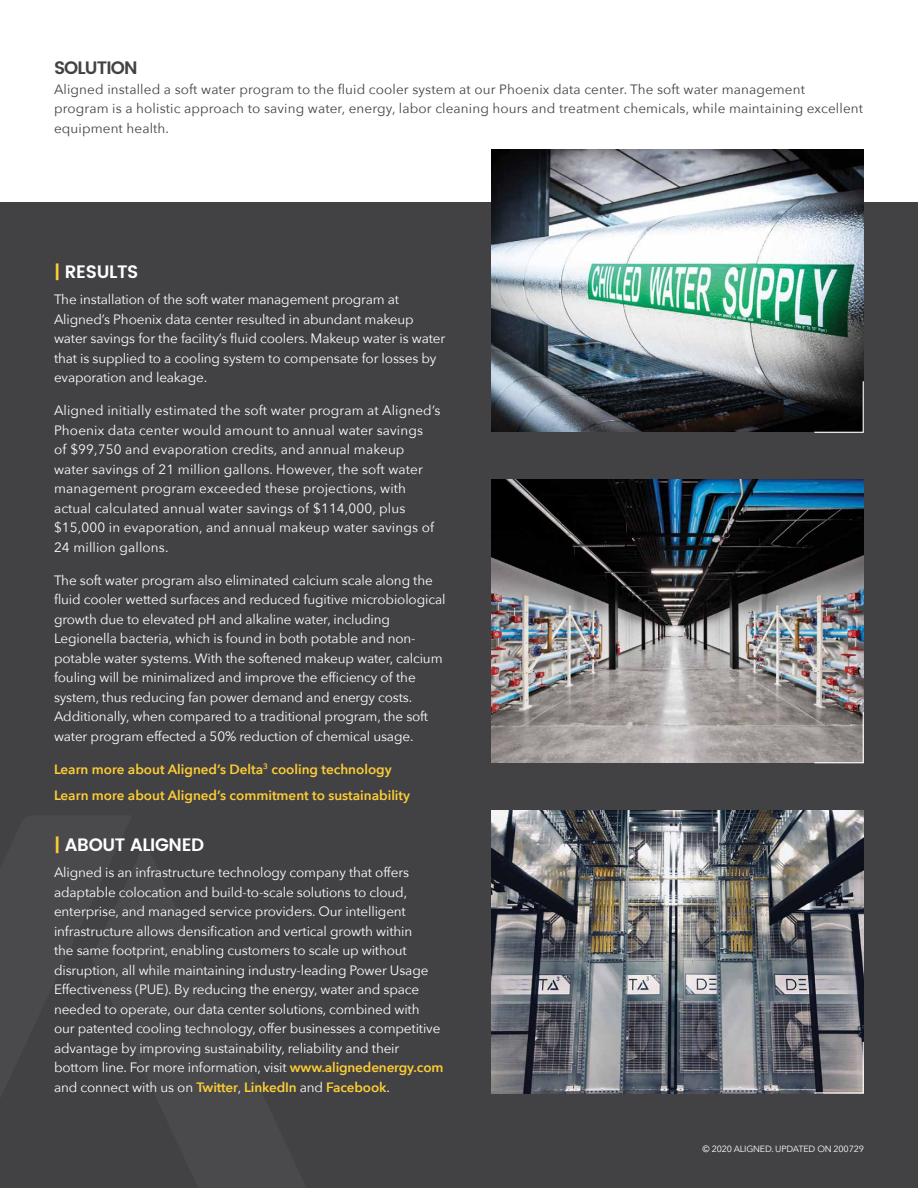
<style>
.page{position:relative;width:918px;height:1188px;background:#fff}
.page>*{position:absolute;margin:0;border:0;box-sizing:border-box;transform-origin:0 0}
.t1{font:600 18px "Poppins";letter-spacing:-.02em;color:#fff}
.t2{font:600 18px "Poppins";letter-spacing:-.05em;color:#424244}
.t3{font:13.5px/19.5px "Avenir Next";letter-spacing:-.01em;color:#fff}
.t4{font:13.5px/19.5px "Avenir Next";letter-spacing:.01em;color:#fff}
.t5{font:13.5px/19.5px "Avenir Next";letter-spacing:.01em;color:#424244}
.t6{font:600 13.5px/26.4px "Avenir Next";color:#ffce35}
.t7{font:9px "Avenir Next";letter-spacing:-.02em;color:#fff}
.s1{color:#ffce35}
.s2{font-weight:600;color:#ffce35}
</style>
<div class="page">
<div style="left:0;top:202px;width:918px;height:986px;background:#424244"></div>
<img style="left:491px;top:810px;width:373px;height:284px">
<img style="left:491px;top:479px;width:373px;height:284px">
<img style="left:491px;top:149px;width:373px;height:282px">
<svg style="left:813px;top:1041px;width:51px;height:53px"></svg>
<svg style="left:813px;top:711px;width:51px;height:53px"></svg>
<svg style="left:813px;top:380px;width:51px;height:53px"></svg>
<h1 class="t2" style="left:54px;top:54px;width:85px">SOLUTION</h1>
<p class="t5" style="left:54px;top:79px;width:811px">Aligned installed a soft water program to the fluid cooler system at our Phoenix data center. The soft water management<br>program is a holistic approach to saving water, energy, labor cleaning hours and treatment chemicals, while maintaining excellent equipment health.</p>
<h1 class="t1" style="left:54px;top:258px;width:86px"><span class="s1">|</span> RESULTS</h1>
<p class="t3" style="left:54px;top:289px;width:393px">The installation of the soft water management program at Aligned’s Phoenix data center resulted in abundant makeup water savings for the facility’s fluid coolers. Makeup water is water that is supplied to a cooling system to compensate for losses by evaporation and leakage.</p>
<p class="t4" style="left:54px;top:400px;width:388px">Aligned initially estimated the soft water program at Aligned’s Phoenix data center would amount to annual water savings<br>of $99,750 and evaporation credits, and annual makeup water savings of 21 million gallons. However, the soft water management program exceeded these projections, with actual calculated annual water savings of $114,000, plus $15,000 in evaporation, and annual makeup water savings of 24 million gallons.</p>
<p class="t3" style="left:54px;top:570px;width:393px">The soft water program also eliminated calcium scale along the fluid cooler wetted surfaces and reduced fugitive microbiological growth due to elevated pH and alkaline water, including Legionella bacteria, which is found in both potable and non&shy;potable water systems. With the softened makeup water, calcium fouling will be minimalized and improve the efficiency of the system, thus reducing fan power demand and energy costs.<br>Additionally, when compared to a traditional program, the soft water program effected a 50% reduction of chemical usage.</p>
<p class="t6" style="left:54px;top:755px;width:358px">Learn more about Aligned’s Delta<sup>3</sup> cooling technology<br>Learn more about Aligned’s commitment to sustainability</p>
<h1 class="t1" style="left:54px;top:831px;width:152px"><span class="s1">|</span> ABOUT ALIGNED</h1>
<p class="t3" style="left:54px;top:862px;width:391px">Aligned is an infrastructure technology company that offers adaptable colocation and build-to-scale solutions to cloud, enterprise, and managed service providers. Our intelligent infrastructure allows densification and vertical growth within<br>the same footprint, enabling customers to scale up without disruption, all while maintaining industry-leading Power Usage Effectiveness (PUE). By reducing the energy, water and space needed to operate, our data center solutions, combined with our patented cooling technology, offer businesses a competitive advantage by improving sustainability, reliability and their bottom line. For more information, visit <span class="s2">www.alignedenergy.com </span>and connect with us on <span class="s2">Twitter</span>, <span class="s2">LinkedIn</span> and <span class="s2">Facebook</span>.</p>
<p class="t7" style="left:703px;top:1141px;width:163px">© 2020 ALIGNED. UPDATED ON 200729</p>
</div>
